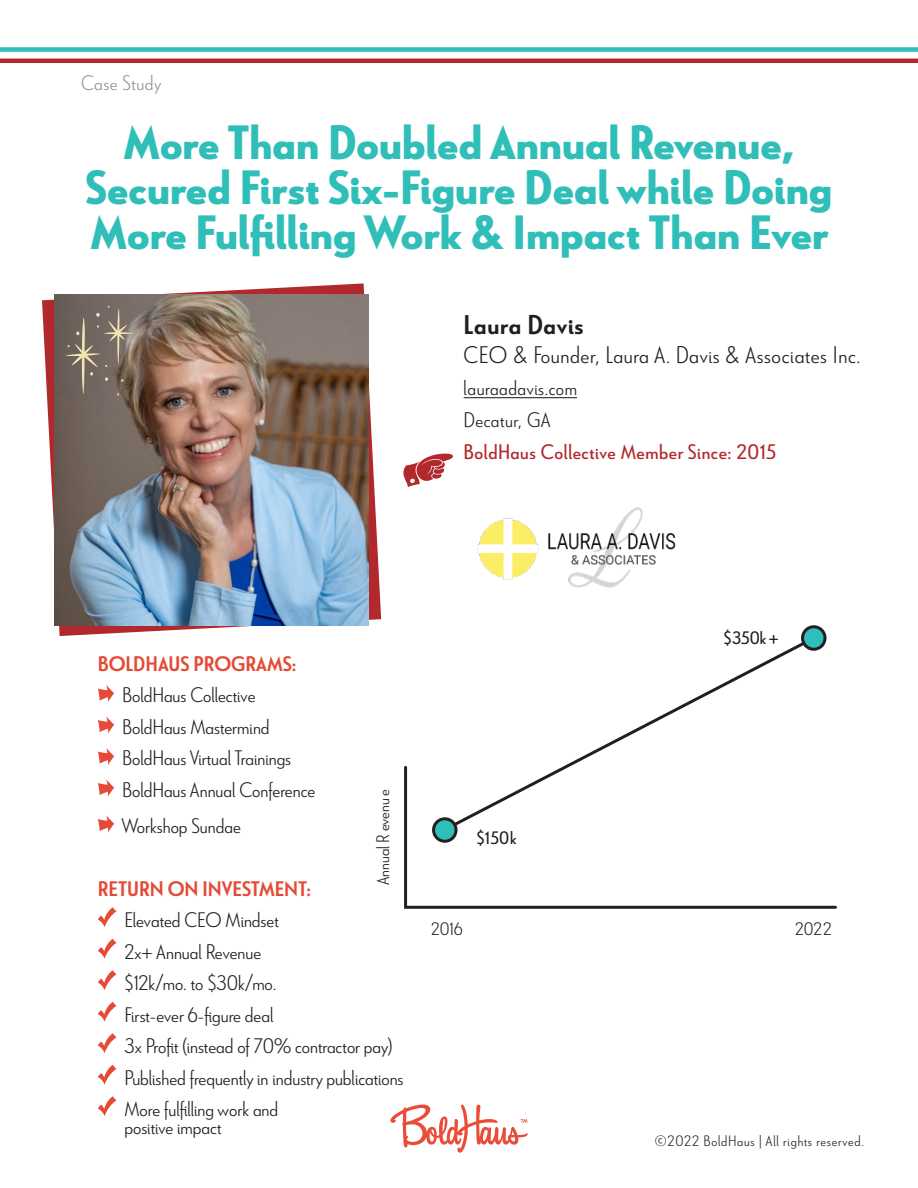
<style>
.page{position:relative;width:918px;height:1188px;background:#fff}
.page>*{position:absolute;margin:0;border:0;box-sizing:border-box;transform-origin:0 0}
.t1{font:900 48px/45px "Le Havre";color:#30beb8;text-align:center}
.t2{font:700 27px "Le Havre";letter-spacing:.025em;color:#231f20}
.t3{font:300 24px "Le Havre";letter-spacing:.025em;color:#231f20}
.Body{font:300 21px/18px "Le Havre";color:#231f20}
.Body-2{font:700 21px "Le Havre";color:#e54a36}
.t4{font:21px "Le Havre";letter-spacing:.025em;color:#b1282d}
.Body-3{font:300 21px "Le Havre";letter-spacing:.025em;color:#231f20}
.t5{font:300 21px "Le Havre";letter-spacing:.025em;color:#939598}
.t6{font:300 18px "Le Havre";color:#231f20}
.t7{font:18px "Le Havre";color:#231f20}
.t8{font:300 15px "Le Havre";letter-spacing:.05em;color:#231f20}
</style>
<div class="page">
<svg style="left:390px;top:1105px;width:138px;height:48px"></svg>
<hr style="left:0;top:59px;width:918px;height:4px;background:#b1282d">
<div style="left:0;top:47px;width:918px;height:5px;background:#30beb8"></div>
<svg style="left:42px;top:283px;width:339px;height:353px"></svg>
<hr style="left:464px;top:397px;width:113px;height:1px;background:#231f20">
<img style="left:55px;top:294px;width:313px;height:331px">
<img style="left:477px;top:507px;width:199px;height:81px">
<svg style="left:98px;top:685px;width:16px;height:17px"></svg>
<svg style="left:98px;top:716px;width:16px;height:18px"></svg>
<svg style="left:98px;top:748px;width:16px;height:17px"></svg>
<svg style="left:98px;top:779px;width:16px;height:18px"></svg>
<svg style="left:98px;top:815px;width:16px;height:18px"></svg>
<svg style="left:98px;top:907px;width:19px;height:20px"></svg>
<svg style="left:98px;top:939px;width:19px;height:20px"></svg>
<svg style="left:98px;top:970px;width:19px;height:20px"></svg>
<svg style="left:98px;top:1002px;width:19px;height:20px"></svg>
<svg style="left:98px;top:1033px;width:19px;height:20px"></svg>
<svg style="left:98px;top:1065px;width:19px;height:20px"></svg>
<svg style="left:98px;top:1096px;width:19px;height:20px"></svg>
<svg style="left:403px;top:453px;width:50px;height:34px"></svg>
<svg style="left:65px;top:306px;width:68px;height:90px;background:#7d7166"></svg>
<svg style="left:568px;top:642px;width:240px;height:122px"></svg>
<div style="left:803px;top:627px;width:22px;height:22px;background:#30beb8;border-radius:50%"></div>
<div style="left:801px;top:625px;width:26px;height:26px;border:3px solid #231f20;border-radius:50%"></div>
<svg style="left:404px;top:764px;width:433px;height:145px"></svg>
<p class="t5" style="left:81px;top:71px;width:82px">Case Study</p>
<p class="t1" style="left:85px;top:118px;width:749px">More Than Doubled Annual Revenue,<br>Secured First Six-Figure Deal while Doing<br>More Fulfilling Work &amp; Impact Than Ever</p>
<p class="t2" style="left:464px;top:309px;width:121px">Laura Davis</p>
<p class="t3" style="left:464px;top:341px;width:398px">CEO &amp; Founder, Laura A. Davis &amp; Associates Inc.</p>
<p class="Body-3" style="left:464px;top:376px;width:115px">lauraadavis.com</p>
<p class="Body-3" style="left:464px;top:408px;width:89px">Decatur, GA</p>
<p class="t4" style="left:464px;top:439px;width:314px">BoldHaus Collective Member Since: 2015</p>
<p class="Body-2" style="left:98px;top:651px;width:200px">BOLDHAUS PROGRAMS:</p>
<p class="Body" style="left:122px;top:686px;width:135px">BoldHaus Collective</p>
<p class="Body" style="left:122px;top:717px;width:149px">BoldHaus Mastermind</p>
<p class="Body" style="left:122px;top:749px;width:171px">BoldHaus Virtual Trainings</p>
<p class="Body" style="left:122px;top:780px;width:195px">BoldHaus Annual Conference</p>
<p class="Body" style="left:122px;top:816px;width:121px">Workshop Sundae</p>
<p class="t6" style="left:373px;top:885px;width:97px;rotate:-90deg">Annual R evenue</p>
<p class="Body-2" style="left:98px;top:876px;width:215px">RETURN ON INVESTMENT:</p>
<p class="Body" style="left:125px;top:911px;width:156px">Elevated CEO Mindset</p>
<p class="Body" style="left:125px;top:942px;width:138px">2x+ Annual Revenue</p>
<p class="Body" style="left:125px;top:974px;width:153px">$12k/mo. to $30k/mo.</p>
<p class="Body" style="left:125px;top:1005px;width:150px">First-ever 6-figure deal</p>
<p class="Body" style="left:125px;top:1037px;width:269px">3x Profit (instead of 70% contractor pay)</p>
<p class="Body" style="left:125px;top:1068px;width:281px">Published frequently in industry publications</p>
<p class="Body" style="left:125px;top:1100px;width:155px">More fulfilling work and positive impact</p>
<p class="t7" style="left:477px;top:827px;width:42px">$150k</p>
<p class="t6" style="left:431px;top:919px;width:33px">2016</p>
<p class="t7" style="left:724px;top:627px;width:56px">$350k+</p>
<p class="t6" style="left:795px;top:919px;width:38px">2022</p>
<p class="t8" style="left:655px;top:1132px;width:211px">©2022 BoldHaus | All rights reserved.</p>
</div>
